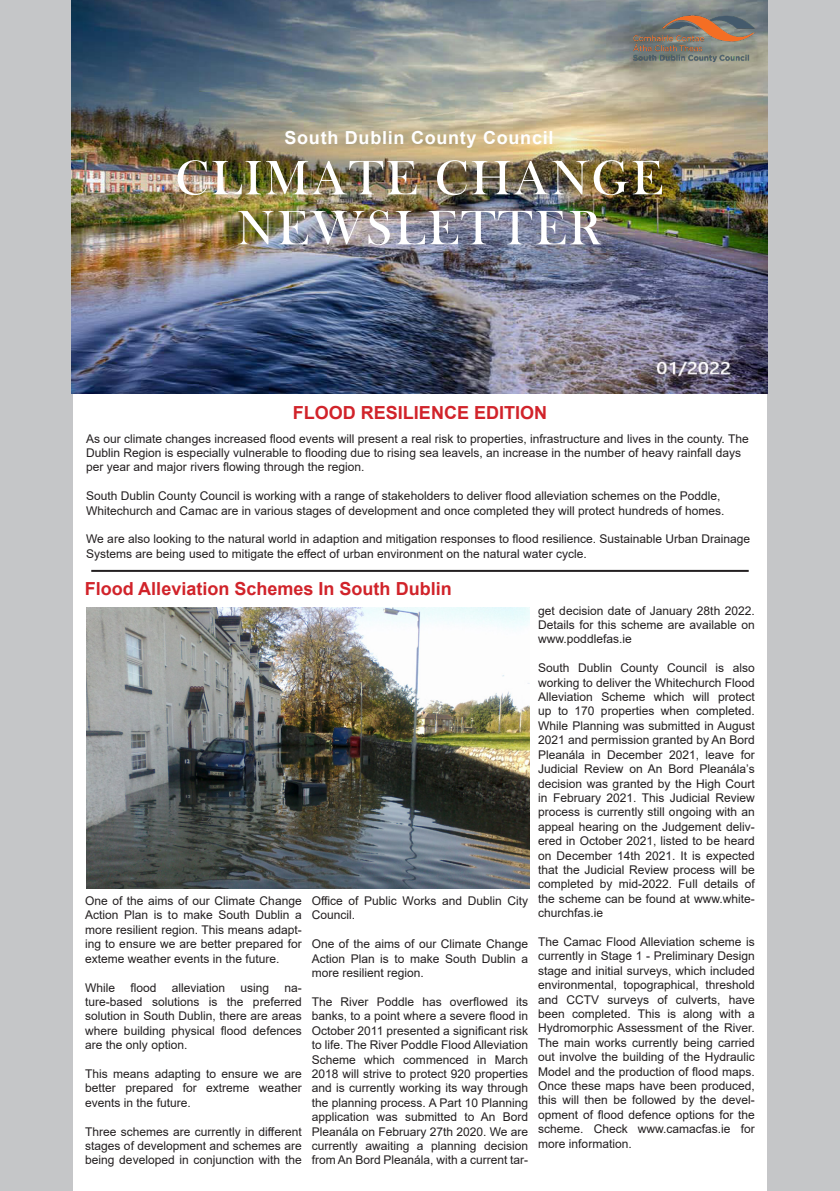
<style>
.page{position:relative;width:840px;height:1191px;background:#fff}
.page>*{position:absolute;margin:0;border:0;box-sizing:border-box;transform-origin:0 0}
.t1{font:50px "Bask Old Face";letter-spacing:.05em;color:#fff}
.t2{font:700 18px "Arial";color:#d1232a}
.t3{font:700 18px "Arial";letter-spacing:.04em;color:#fff}
.t4{font:12px/14.4px "Arial";color:#231f20;text-align:justify}
</style>
<div class="page">
<div style="left:0;top:0;width:839px;height:1191px;background:#c5c6c8"></div>
<div style="left:73px;top:1px;width:693px;height:1190px;background:#fff"></div>
<img style="left:72px;top:0;width:695px;height:394px">
<hr style="left:91px;top:570px;width:657px;height:2px;background:#231f20">
<img style="left:86px;top:608px;width:443px;height:280px">
<img style="left:630px;top:14px;width:126px;height:48px">
<p class="t3" style="left:284px;top:125px;width:270px">South Dublin County Council</p>
<p class="t1" style="left:175px;top:150px;width:488px">CLIMATE CHANGE</p>
<p class="t1" style="left:237px;top:200px;width:365px">NEWSLETTER</p>
<p class="t2" style="left:293px;top:400px;width:256px">FLOOD RESILIENCE EDITION</p>
<p class="t4" style="left:86px;top:431px;width:663px;text-align:left">As our climate changes increased flood events will present a real risk to properties, infrastructure and lives in the county. The<br>Dublin Region is especially vulnerable to flooding due to rising sea leavels, an increase in the number of heavy rainfall days per year and major rivers flowing through the region.</p>
<p class="t4" style="left:86px;top:489px;width:639px">South Dublin County Council is working with a range of stakeholders to deliver flood alleviation schemes on the Poddle,<br>Whitechurch and Camac are in various stages of development and once completed they will protect hundreds of homes.</p>
<p class="t4" style="left:86px;top:532px;width:665px">We are also looking to the natural world in adaption and mitigation responses to flood resilience. Sustainable Urban Drainage<br>Systems are being used to mitigate the effect of urban environment on the natural water cycle.</p>
<p class="t2" style="left:85px;top:576px;width:368px">Flood Alleviation Schemes In South Dublin</p>
<p class="t4" style="left:85px;top:893px;width:218px">One of the aims of our Climate Change Action Plan is to make South Dublin a more resilient region. This means adapt&shy;ing to ensure we are better prepared for exteme weather events in the future.</p>
<p class="t4" style="left:85px;top:980px;width:31px">While</p>
<p class="t4" style="left:130px;top:980px;width:28px">flood</p>
<p class="t4" style="left:172px;top:980px;width:55px">alleviation</p>
<p class="t4" style="left:240px;top:980px;width:30px">using</p>
<p class="t4" style="left:85px;top:980px;width:218px;text-indent:199px">na&shy;ture-based solutions is the preferred solution in South Dublin, there are areas where building physical flood defences are the only option.</p>
<p class="t4" style="left:85px;top:1066px;width:218px">This means adapting to ensure we are better prepared for extreme weather events in the future.</p>
<p class="t4" style="left:85px;top:1124px;width:218px">Three schemes are currently in different stages of development and schemes are being developed in conjunction with the</p>
<p class="t4" style="left:311px;top:893px;width:218px">Office of Public Works and Dublin City<br>Council.</p>
<p class="t4" style="left:311px;top:936px;width:218px">One of the aims of our Climate Change Action Plan is to make South Dublin a more resilient region.</p>
<p class="t4" style="left:311px;top:994px;width:218px">The River Poddle has overflowed its banks, to a point where a severe flood in October 2011 presented a significant risk to life. The River Poddle Flood Alleviation Scheme which commenced in March 2018 will strive to protect 920 properties and is currently working its way through the planning process. A Part 10 Planning application was submitted to An Bord Pleanála on February 27th 2020. We are currently awaiting a planning decision from An Bord Pleanála, with a current tar-</p>
<p class="t4" style="left:538px;top:603px;width:218px">get decision date of January 28th 2022.<br>Details for this scheme are available on www.poddlefas.ie</p>
<p class="t4" style="left:538px;top:661px;width:218px">South Dublin County Council is also working to deliver the Whitechurch Flood Alleviation Scheme which will protect up to 170 properties when completed.<br>While Planning was submitted in August 2021 and permission granted by An Bord Pleanála in December 2021, leave for Judicial Review on An Bord Pleanála’s decision was granted by the High Court in February 2021. This Judicial Review process is currently still ongoing with an appeal hearing on the Judgement deliv&shy;ered in October 2021, listed to be heard on December 14th 2021. It is expected that the Judicial Review process will be completed by mid-2022. Full details of the scheme can be found at www.white&shy;churchfas.ie</p>
<p class="t4" style="left:538px;top:934px;width:218px">The Camac Flood Alleviation scheme is currently in Stage 1 - Preliminary Design stage and initial surveys, which included environmental, topographical, threshold and CCTV surveys of culverts, have been completed. This is along with a Hydromorphic Assessment of the River.<br>The main works currently being carried out involve the building of the Hydraulic Model and the production of flood maps.<br>Once these maps have been produced, this will then be followed by the devel&shy;opment of flood defence options for the scheme. Check www.camacfas.ie for more information.</p>
</div>
